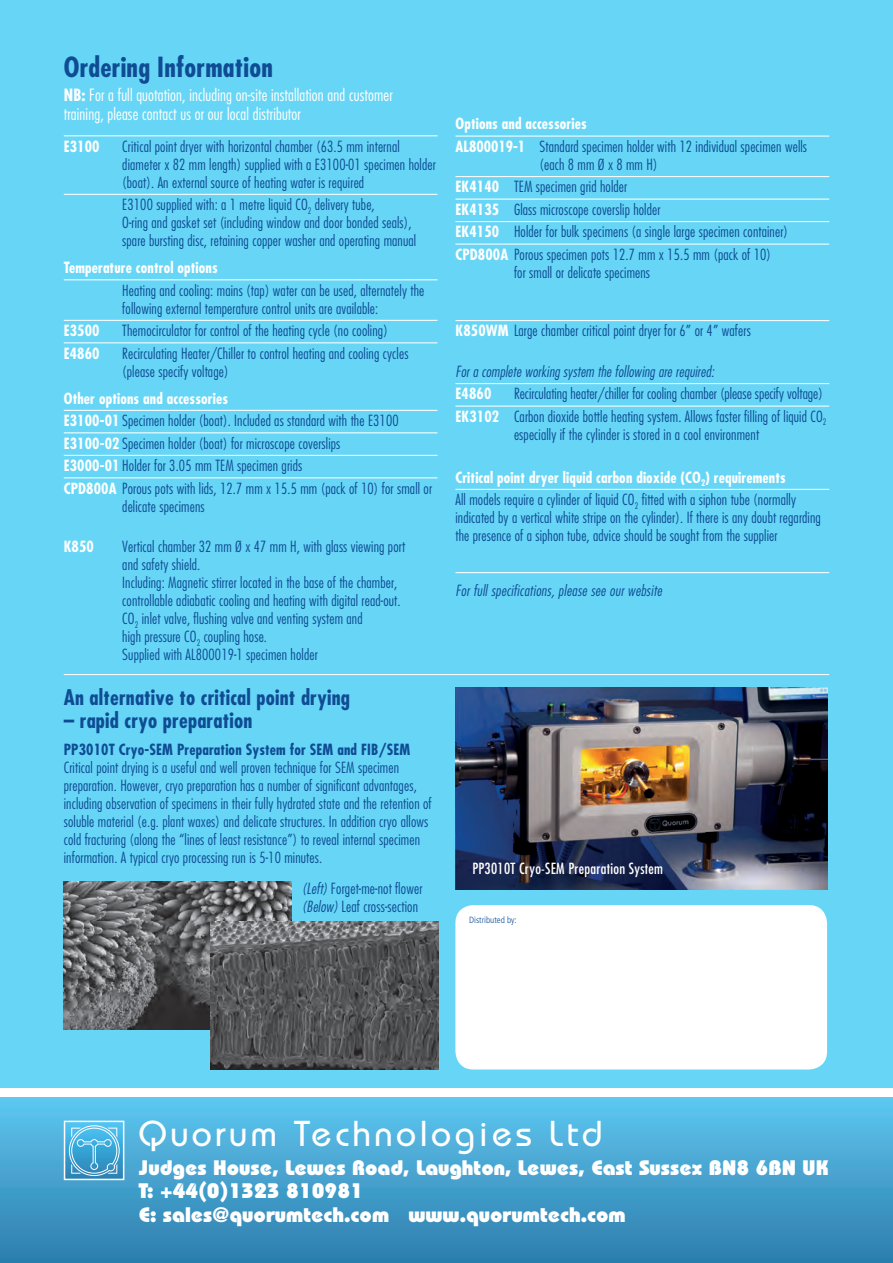
<style>
.page{position:relative;width:893px;height:1263px;background:#fff}
.page>*{position:absolute;margin:0;border:0;box-sizing:border-box;transform-origin:0 0}
.t1{font:500 36px "Bauhaus";letter-spacing:.1em;color:#fff}
.t2{font:700 condensed 27px "Futura";letter-spacing:.01em;color:#0f4c94}
.t3{font:800 21px/23.2px "Bauhaus";color:#fff}
.t4{font:700 condensed 21px "Futura";letter-spacing:.01em;color:#0f4c94}
.t5{font:300 condensed 16.5px/19.5px "Futura";letter-spacing:.01em;color:#fff}
.t6{font:300 condensed 15px/18px "Futura";letter-spacing:.01em;color:#0f4c94}
.t7{font:italic 300 condensed 15px "Futura";letter-spacing:.01em;color:#0f4c94}
.t8{font:700 condensed 15px "Futura";letter-spacing:.01em;color:#fff}
.t9{font:700 condensed 15px "Futura";letter-spacing:.01em;color:#0f4c94}
.t10{font:condensed 15px "Futura";letter-spacing:.02em;color:#fff}
.t11{font:300 condensed 9px "Frutiger";color:#0f4c94}
.s1{font-weight:700}
.s2{font-weight:700;color:#fff}
.s3{font-style:italic}
</style>
<div class="page">
<div style="left:0;top:1093px;width:893px;height:170px;background:linear-gradient(to bottom,#5fc9f2,#2d7dac)"></div>
<img style="left:67px;top:1123px;width:54px;height:54px">
<svg style="left:68px;top:1125px;width:52px;height:51px;background:#5fb4dc"></svg>
<div style="left:64px;top:1120px;width:60px;height:60px;border:2px solid #fff"></div>
<div style="left:0;top:0;width:893px;height:1092px;background:#67d6f6"></div>
<div style="left:0;top:1088px;width:893px;height:9px;background:#fff"></div>
<div style="left:455px;top:905px;width:372px;height:164px;background:#fff;border-radius:18px"></div>
<img style="left:455px;top:688px;width:372px;height:202px">
<img style="left:64px;top:882px;width:228px;height:148px">
<hr style="left:64px;top:135px;width:373px;height:1px;background:#fff">
<hr style="left:64px;top:194px;width:373px;height:1px;background:#fff">
<hr style="left:64px;top:279px;width:373px;height:1px;background:#fff">
<hr style="left:64px;top:320px;width:373px;height:1px;background:#fff">
<hr style="left:64px;top:342px;width:373px;height:1px;background:#fff">
<hr style="left:64px;top:410px;width:373px;height:1px;background:#fff">
<hr style="left:64px;top:432px;width:373px;height:1px;background:#fff">
<hr style="left:64px;top:455px;width:373px;height:1px;background:#fff">
<hr style="left:64px;top:477px;width:373px;height:1px;background:#fff">
<hr style="left:455px;top:136px;width:374px;height:1px;background:#fff">
<hr style="left:455px;top:176px;width:374px;height:1px;background:#fff">
<hr style="left:455px;top:199px;width:374px;height:1px;background:#fff">
<hr style="left:455px;top:221px;width:374px;height:1px;background:#fff">
<hr style="left:455px;top:244px;width:374px;height:1px;background:#fff">
<hr style="left:455px;top:320px;width:374px;height:1px;background:#fff">
<hr style="left:455px;top:383px;width:374px;height:1px;background:#fff">
<hr style="left:455px;top:406px;width:374px;height:1px;background:#fff">
<hr style="left:455px;top:489px;width:374px;height:1px;background:#fff">
<hr style="left:455px;top:572px;width:374px;height:1px;background:#fff">
<img style="left:210px;top:922px;width:229px;height:147px">
<hr style="left:64px;top:674px;width:765px;height:1px;background:#fff">
<h2 class="t2" style="left:64px;top:50px;width:211px">Ordering Information</h2>
<p class="t5" style="left:64px;top:85px;width:330px"><span class="s1">NB:</span> For a full quotation, including on-site installation and customer training, please contact us or our local distributor</p>
<p class="t8" style="left:64px;top:137px;width:37px">E3100</p>
<p class="t6" style="left:122px;top:137px;width:315px">Critical point dryer with horizontal chamber (63.5 mm internal diameter x 82 mm length) supplied with a E3100-01 specimen holder (boat). An external source of heating water is required</p>
<p class="t6" style="left:122px;top:196px;width:295px">E3100 supplied with: a 1 metre liquid CO<sub>2</sub> delivery tube,<br>O-ring and gasket set (including window and door bonded seals), spare bursting disc, retaining copper washer and operating manual</p>
<p class="t8" style="left:64px;top:258px;width:155px">Temperature control options</p>
<p class="t6" style="left:122px;top:281px;width:304px">Heating and cooling: mains (tap) water can be used, alternately the following external temperature control units are available:</p>
<p class="t8" style="left:64px;top:321px;width:37px">E3500</p>
<p class="t6" style="left:122px;top:322px;width:267px">Themocirculator for control of the heating cycle (no cooling)</p>
<p class="t8" style="left:64px;top:344px;width:37px">E4860</p>
<p class="t6" style="left:122px;top:344px;width:288px">Recirculating Heater/Chiller to control heating and cooling cycles (please specify voltage)</p>
<p class="t6" style="left:64px;top:387px;width:370px;line-height:22.5px"><span class="s2">Other options and accessories<br>E3100-01</span> Specimen holder (boat). Included as standard with the E3100<br><span class="s2">E3100-02</span> Specimen holder (boat) for microscope coverslips<br><span class="s2">E3000-01</span> Holder for 3.05 mm TEM specimen grids<br><span class="s2">CPD800A</span> Porous pots with lids, 12.7 mm x 15.5 mm (pack of 10) for small or</p>
<p class="t6" style="left:122px;top:497px;width:84px">delicate specimens</p>
<p class="t8" style="left:64px;top:537px;width:32px">K850</p>
<p class="t6" style="left:122px;top:538px;width:284px">Vertical chamber 32 mm Ø x 47 mm H, with glass viewing port and safety shield.<br>Including: Magnetic stirrer located in the base of the chamber, controllable adiabatic cooling and heating with digital read-out.<br>CO<sub>2</sub> inlet valve, flushing valve and venting system and<br>high pressure CO<sub>2</sub> coupling hose.<br>Supplied with AL800019-1 specimen holder</p>
<h3 class="t4" style="left:64px;top:684px;width:288px">An alternative to critical point drying</h3>
<h3 class="t4" style="left:64px;top:707px;width:190px">– rapid cryo preparation</h3>
<p class="t9" style="left:64px;top:740px;width:348px">PP3010T Cryo-SEM Preparation System for SEM and FIB/SEM</p>
<p class="t6" style="left:64px;top:758px;width:369px">Critical point drying is a useful and well proven technique for SEM specimen preparation. However, cryo preparation has a number of significant advantages, including observation of specimens in their fully hydrated state and the retention of soluble material (e.g. plant waxes) and delicate structures. In addition cryo allows cold fracturing (along the “lines of least resistance”) to reveal internal specimen information. A typical cryo processing run is 5-10 minutes.</p>
<p class="t6" style="left:302px;top:880px;width:122px"><span class="s3">(Left)</span> Forget-me-not flower <span class="s3">(Below)</span> Leaf cross-section</p>
<p class="t6" style="left:455px;top:113px;width:353px;line-height:22.5px"><span class="s2">Options and accessories<br>AL800019-1</span> Standard specimen holder with 12 individual specimen wells</p>
<p class="t6" style="left:455px;top:153px;width:334px;line-height:22.5px;text-indent:84px">(each 8 mm Ø x 8 mm H)<br><span class="s2">EK4140</span> TEM specimen grid holder<br><span class="s2">EK4135</span> Glass microscope coverslip holder<br><span class="s2">EK4150</span> Holder for bulk specimens (a single large specimen container)<br><span class="s2">CPD800A</span> Porous specimen pots 12.7 mm x 15.5 mm (pack of 10)</p>
<p class="t6" style="left:514px;top:263px;width:138px">for small or delicate specimens</p>
<p class="t6" style="left:455px;top:322px;width:297px"><span class="s2">K850WM</span> Large chamber critical point dryer for 6” or 4” wafers</p>
<p class="t7" style="left:455px;top:362px;width:260px">For a complete working system the following are required:</p>
<p class="t8" style="left:455px;top:385px;width:37px">E4860</p>
<p class="t6" style="left:455px;top:383px;width:373px;line-height:22.5px;text-align:right">Recirculating heater/chiller for cooling chamber (please specify voltage)<br><span class="s2">EK3102</span> Carbon dioxide bottle heating system. Allows faster filling of liquid CO<sub>2</sub></p>
<p class="t6" style="left:514px;top:425px;width:247px">especially if the cylinder is stored in a cool environment</p>
<p class="t6" style="left:455px;top:466px;width:342px;line-height:22.5px"><span class="s2">Critical point dryer liquid carbon dioxide (CO</span><sub>2</sub><span class="s2">) requirements<br></span>All models require a cylinder of liquid CO<sub>2</sub> fitted with a siphon tube (normally</p>
<p class="t6" style="left:455px;top:509px;width:367px">indicated by a vertical white stripe on the cylinder). If there is any doubt regarding the presence of a siphon tube, advice should be sought from the supplier</p>
<p class="t7" style="left:455px;top:581px;width:208px">For full specifications, please see our website</p>
<p class="t10" style="left:472px;top:859px;width:192px">PP3010T Cryo-SEM Preparation System</p>
<p class="t11" style="left:469px;top:914px;width:49px">Distributed by:</p>
<h1 class="t1" style="left:139px;top:1112px;width:465px">Quorum Technologies Ltd</h1>
<h3 class="t3" style="left:139px;top:1156px;width:692px">Judges House, Lewes Road, Laughton, Lewes, East Sussex BN8 6BN UK<br>T: +44(0)1323 810981<br>E: sales@quorumtech.com www.quorumtech.com</h3>
</div>
